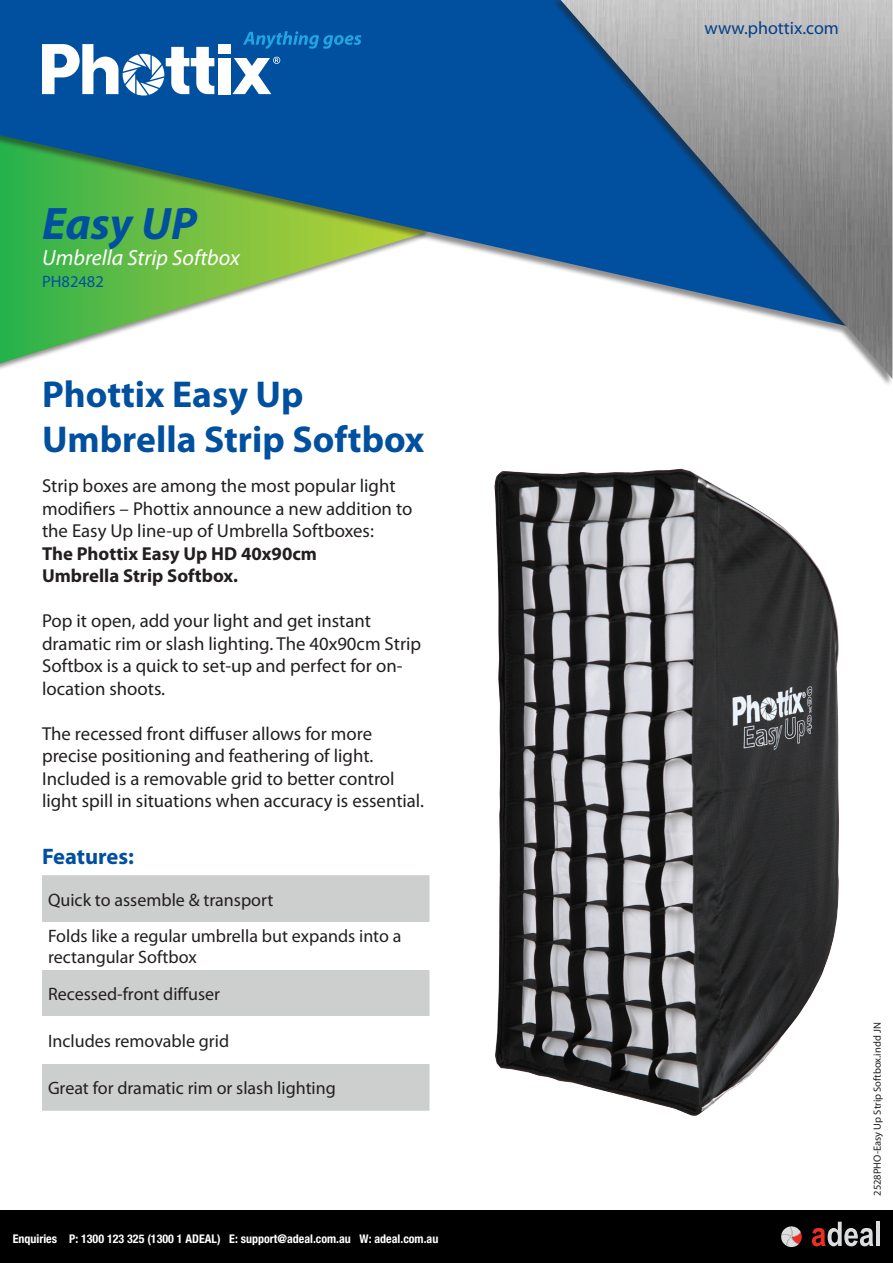
<style>
.page{position:relative;width:893px;height:1263px;background:#fff}
.page>*{position:absolute;margin:0;border:0;box-sizing:border-box;transform-origin:0 0}
.t1{font:italic 700 45.75px "Myriad Pro";color:#01509f}
.t2{font:700 37.5px/45px "Myriad Pro";color:#01509f}
.t3{font:700 22.5px "Myriad Pro";color:#01509f}
.t4{font:italic 22.05px "Myriad Pro";color:#fff}
.t5{font:18.75px/22.5px "Myriad Pro";color:#231f20}
.t6{font:18px/21.6px "Myriad Pro";color:#231f20}
.t7{font:18px "Myriad Pro";color:#034087}
.t8{font:16.5px "Myriad Pro";color:#01509f}
.t9{font:700 condensed 12px "Helvetica Neue LT Std";color:#fff}
.t10{font:10.5px "Myriad Pro";color:#231f20}
.s1{font-weight:700}
</style>
<div class="page">
<div style="left:0;top:1210px;width:893px;height:53px;background:#000"></div>
<svg style="left:781px;top:1226px;width:21px;height:21px"></svg>
<svg style="left:812px;top:1222px;width:61px;height:24px"></svg>
<hr style="left:876px;top:1222px;width:4px;height:24px;background:#dcdddf">
<img style="left:429px;top:468px;width:410px;height:648px">
<div style="left:42px;top:875px;width:387px;height:236px;background:#cdcece"></div>
<div style="left:42px;top:922px;width:387px;height:47px;background:#fff"></div>
<div style="left:42px;top:1016px;width:387px;height:47px;background:#fff"></div>
<svg style="left:0;top:335px;width:110px;height:28px"></svg>
<svg style="left:0;top:0;width:551px;height:326px;background:#3f8592"></svg>
<div style="left:551px;top:0;width:342px;height:387px;background:#231f20;opacity:.5"></div>
<img style="left:561px;top:0;width:331px;height:379px">
<div style="left:219px;top:58px;width:12px;height:36px;background:#fff"></div>
<div style="left:219px;top:44px;width:12px;height:10px;background:#fff"></div>
<svg style="left:232px;top:57px;width:48px;height:37px"></svg>
<svg style="left:42px;top:44px;width:172px;height:52px"></svg>
<svg style="left:243px;top:31px;width:118px;height:18px;background:#0b6bb3"></svg>
<p class="t1" style="left:42px;top:193px;width:156px">Easy UP</p>
<p class="t4" style="left:42px;top:244px;width:199px">Umbrella Strip Softbox</p>
<p class="t8" style="left:42px;top:271px;width:63px">PH82482</p>
<p class="t2" style="left:42px;top:370px;width:384px">Phottix Easy Up<br>Umbrella Strip Softbox</p>
<p class="t5" style="left:42px;top:474px;width:372px">Strip boxes are among the most popular light modifiers – Phottix announce a new addition to the Easy Up line-up of Umbrella Softboxes:<br><span class="s1">The Phottix Easy Up HD 40x90cm<br>Umbrella Strip Softbox.</span></p>
<p class="t5" style="left:42px;top:609px;width:381px">Pop it open, add your light and get instant dramatic rim or slash lighting. The 40x90cm Strip Softbox is a quick to set-up and perfect for on&shy;location shoots.</p>
<p class="t5" style="left:42px;top:722px;width:384px">The recessed front diffuser allows for more precise positioning and feathering of light.<br>Included is a removable grid to better control light spill in situations when accuracy is essential.</p>
<p class="t3" style="left:42px;top:842px;width:94px">Features:</p>
<p class="t6" style="left:48px;top:888px;width:227px">Quick to assemble &amp; transport</p>
<p class="t6" style="left:48px;top:925px;width:355px">Folds like a regular umbrella but expands into a rectangular Softbox</p>
<p class="t6" style="left:48px;top:982px;width:174px">Recessed-front diffuser</p>
<p class="t6" style="left:48px;top:1030px;width:183px">Includes removable grid</p>
<p class="t6" style="left:48px;top:1077px;width:289px">Great for dramatic rim or slash lighting</p>
<p class="t9" style="left:13px;top:1232px;width:427px">Enquiries P: 1300 123 325 (1300 1 ADEAL) E: support@adeal.com.au W: adeal.com.au</p>
<p class="t7" style="left:705px;top:17px;width:136px">www.phottix.com</p>
<p class="t10" style="left:871px;top:1196px;width:175px;rotate:-90deg">2528PHO-Easy Up Strip Softbox.indd JN</p>
</div>
